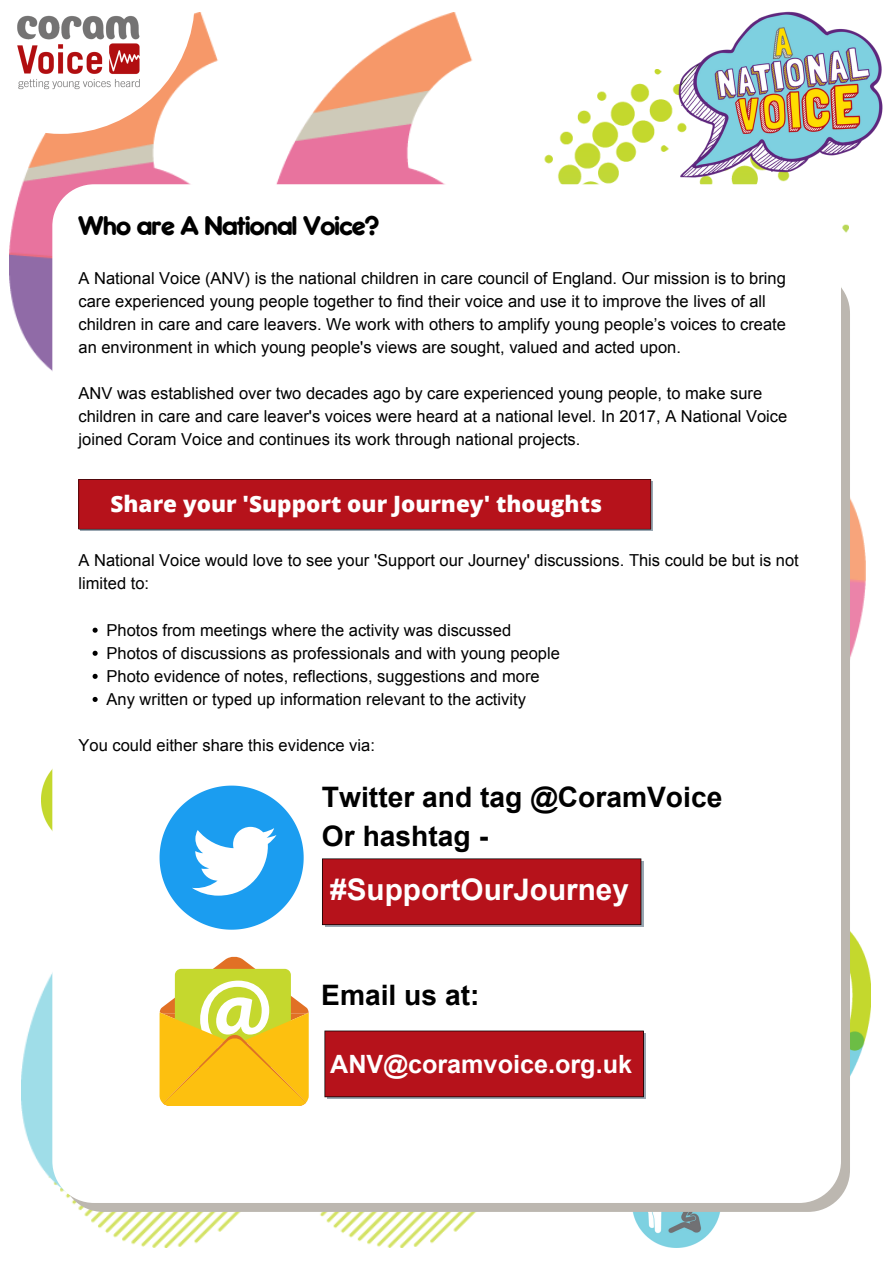
<style>
.page{position:relative;width:893px;height:1263px;background:#fff}
.page>*{position:absolute;margin:0;border:0;box-sizing:border-box;transform-origin:0 0}
.t1{font:700 29.7px "Arial";color:#fff}
.t2{font:700 28.2px/39.4px "Arial";color:#000}
.t3{font:700 25.2px "Arial";color:#fff}
.t4{font:500 24.75px "Frankfurter";color:#000}
.t5{font:800 22.5px "Open Sans";color:#fff}
.t6{font:16.5px/23.1px "Arial";color:#000}
</style>
<div class="page">
<img style="left:9px;top:12px;width:464px;height:359px">
<img style="left:850px;top:497px;width:16px;height:162px">
<img style="left:544px;top:70px;width:305px;height:232px">
<img style="left:22px;top:974px;width:454px;height:274px">
<img style="left:850px;top:931px;width:21px;height:146px">
<img style="left:632px;top:1212px;width:88px;height:35px">
<img style="left:42px;top:769px;width:10px;height:62px">
<img style="left:673px;top:11px;width:210px;height:173px">
<svg style="left:9px;top:12px;width:186px;height:122px"></svg>
<img style="left:9px;top:12px;width:138px;height:84px">
<div style="left:61px;top:271px;width:789px;height:941px;background:#bcb7b0;border-radius:42px"></div>
<div style="left:52px;top:184px;width:789px;height:1019px;background:#fff;border-radius:42px"></div>
<div style="left:81px;top:481px;width:571px;height:50px;background:#4f555b"></div>
<div style="left:78px;top:479px;width:573px;height:50px;background:#b6121b"></div>
<svg style="left:160px;top:785px;width:144px;height:145px"></svg>
<svg style="left:325px;top:861px;width:318px;height:66px"></svg>
<div style="left:322px;top:858px;width:319px;height:67px;background:#b6121b"></div>
<svg style="left:160px;top:956px;width:149px;height:150px"></svg>
<svg style="left:93px;top:628px;width:5px;height:5px"></svg>
<svg style="left:93px;top:651px;width:5px;height:5px"></svg>
<svg style="left:93px;top:674px;width:5px;height:5px"></svg>
<svg style="left:93px;top:697px;width:5px;height:5px"></svg>
<div style="left:327px;top:1033px;width:319px;height:66px;background:linear-gradient(to right,#77818a,#77818a)"></div>
<div style="left:324px;top:1030px;width:320px;height:67px;background:#b6121b"></div>
<h3 class="t4" style="left:78px;top:216px;width:302px">Who are A National Voice?</h3>
<p class="t6" style="left:78px;top:266px;width:709px">A National Voice (ANV) is the national children in care council of England. Our mission is to bring care experienced young people together to find their voice and use it to improve the lives of all children in care and care leavers. We work with others to amplify young people’s voices to create an environment in which young people's views are sought, valued and acted upon.</p>
<p class="t6" style="left:78px;top:382px;width:710px">ANV was established over two decades ago by care experienced young people, to make sure children in care and care leaver's voices were heard at a national level. In 2017, A National Voice joined Coram Voice and continues its work through national projects.</p>
<h3 class="t5" style="left:111px;top:488px;width:493px">Share your 'Support our Journey' thoughts</h3>
<p class="t6" style="left:78px;top:549px;width:722px">A National Voice would love to see your 'Support our Journey' discussions. This could be but is not limited to:</p>
<p class="t6" style="left:107px;top:618px;width:455px">Photos from meetings where the activity was discussed Photos of discussions as professionals and with young people Photo evidence of notes, reflections, suggestions and more Any written or typed up information relevant to the activity</p>
<p class="t6" style="left:78px;top:734px;width:298px">You could either share this evidence via:</p>
<h2 class="t2" style="left:322px;top:777px;width:402px">Twitter and tag @CoramVoice<br>Or hashtag -</h2>
<h1 class="t1" style="left:330px;top:873px;width:300px">#SupportOurJourney</h1>
<h2 class="t2" style="left:321px;top:975px;width:160px">Email us at:</h2>
<h3 class="t3" style="left:330px;top:1050px;width:303px">ANV@coramvoice.org.uk</h3>
</div>
